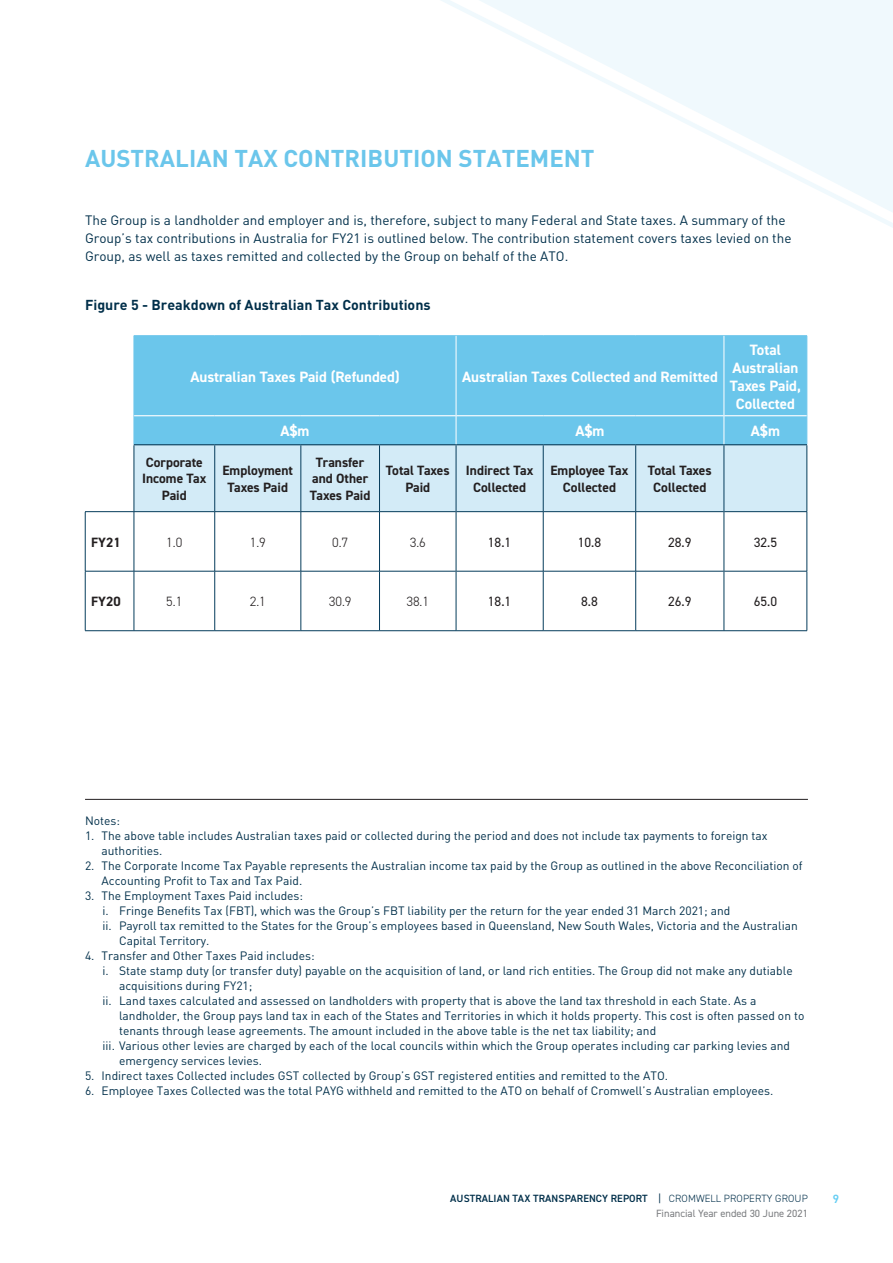
<style>
.page{position:relative;width:893px;height:1263px;background:#fff}
.page>*{position:absolute;margin:0;border:0;box-sizing:border-box;transform-origin:0 0}
.heading_3{font:700 24px "DIN";color:#6bc6eb}
.t1{font:700 15px/18px "DIN2014";color:#fff;text-align:center}
.paragraph_body{font:700 14.25px "DIN";color:#002f4a}
.paragraph_body-2{font:13.5px/18px "DIN";color:#002f4a}
.t2{font:700 13.5px/16.2px "DIN2014";color:#231f20;text-align:center}
.t3{font:13.5px "DIN2014";color:#231f20}
.t4{font:300 13.5px "DIN2014";color:#231f20}
.Paragraph_Style_1{font:12px/15px "DIN";color:#002f4a}
.paragraph_body-3{font:12px "DIN";color:#002f4a}
.t5{font:600 12px "DIN2014";color:#63cdf3}
.t6{font:600 10.5px/15px "DIN2014";letter-spacing:.01em;color:#002f4a;text-align:right}
.s1{font-weight:400}
.s2{font-weight:300}
.s3{font-weight:400;color:#7a7c7f}
</style>
<div class="page">
<svg style="left:441px;top:0;width:452px;height:336px"></svg>
<div style="left:135px;top:336px;width:672px;height:79px;background:#6bc6eb"></div>
<hr style="left:134px;top:335px;width:81px;height:1px;background:#6ec6eb">
<hr style="left:134px;top:336px;width:1px;height:80px;background:#6ec6eb">
<hr style="left:215px;top:335px;width:86px;height:1px;background:#6ec6eb">
<hr style="left:301px;top:335px;width:78px;height:1px;background:#6ec6eb">
<hr style="left:379px;top:335px;width:77px;height:1px;background:#6ec6eb">
<hr style="left:456px;top:335px;width:87px;height:1px;background:#6ec6eb">
<hr style="left:543px;top:335px;width:93px;height:1px;background:#6ec6eb">
<hr style="left:636px;top:335px;width:88px;height:1px;background:#6ec6eb">
<hr style="left:724px;top:335px;width:83px;height:1px;background:#6ec6eb">
<hr style="left:807px;top:336px;width:1px;height:80px;background:#6ec6eb">
<hr style="left:85px;top:511px;width:49px;height:1px;background:#053c5b">
<hr style="left:85px;top:512px;width:1px;height:59px;background:#053c5b">
<hr style="left:134px;top:512px;width:1px;height:59px;background:#053c5b">
<hr style="left:214px;top:512px;width:1px;height:59px;background:#053c5b">
<hr style="left:301px;top:512px;width:1px;height:59px;background:#053c5b">
<hr style="left:379px;top:512px;width:1px;height:59px;background:#053c5b">
<hr style="left:543px;top:512px;width:1px;height:59px;background:#053c5b">
<hr style="left:635px;top:512px;width:1px;height:59px;background:#053c5b">
<hr style="left:807px;top:512px;width:1px;height:59px;background:#053c5b">
<hr style="left:85px;top:571px;width:49px;height:1px;background:#053c5b">
<hr style="left:85px;top:571px;width:1px;height:59px;background:#053c5b">
<hr style="left:134px;top:571px;width:81px;height:1px;background:#053c5b">
<hr style="left:134px;top:571px;width:1px;height:59px;background:#053c5b">
<hr style="left:215px;top:571px;width:86px;height:1px;background:#053c5b">
<hr style="left:214px;top:571px;width:1px;height:59px;background:#053c5b">
<hr style="left:301px;top:571px;width:78px;height:1px;background:#053c5b">
<hr style="left:301px;top:571px;width:1px;height:59px;background:#053c5b">
<hr style="left:379px;top:571px;width:77px;height:1px;background:#053c5b">
<hr style="left:379px;top:571px;width:1px;height:59px;background:#053c5b">
<hr style="left:456px;top:571px;width:87px;height:1px;background:#053c5b">
<hr style="left:543px;top:571px;width:93px;height:1px;background:#053c5b">
<hr style="left:543px;top:571px;width:1px;height:59px;background:#053c5b">
<hr style="left:636px;top:571px;width:88px;height:1px;background:#053c5b">
<hr style="left:635px;top:571px;width:1px;height:59px;background:#053c5b">
<hr style="left:724px;top:571px;width:83px;height:1px;background:#053c5b">
<hr style="left:807px;top:571px;width:1px;height:59px;background:#053c5b">
<hr style="left:85px;top:630px;width:49px;height:1px;background:#053c5b">
<hr style="left:134px;top:630px;width:81px;height:1px;background:#053c5b">
<hr style="left:215px;top:630px;width:86px;height:1px;background:#053c5b">
<hr style="left:301px;top:630px;width:78px;height:1px;background:#053c5b">
<hr style="left:379px;top:630px;width:77px;height:1px;background:#053c5b">
<hr style="left:456px;top:630px;width:87px;height:1px;background:#053c5b">
<hr style="left:543px;top:630px;width:93px;height:1px;background:#053c5b">
<hr style="left:636px;top:630px;width:88px;height:1px;background:#053c5b">
<hr style="left:724px;top:630px;width:83px;height:1px;background:#053c5b">
<hr style="left:134px;top:415px;width:81px;height:1px;background:#fff">
<hr style="left:456px;top:336px;width:1px;height:80px;background:#fff">
<hr style="left:724px;top:336px;width:1px;height:80px;background:#fff">
<svg style="left:134px;top:416px;width:674px;height:96px;background:#aedaee"></svg>
<hr style="left:456px;top:445px;width:1px;height:67px;background:#053c5b">
<hr style="left:724px;top:445px;width:1px;height:67px;background:#053c5b">
<hr style="left:456px;top:512px;width:1px;height:59px;background:#053c5b">
<hr style="left:724px;top:512px;width:1px;height:59px;background:#053c5b">
<hr style="left:456px;top:571px;width:1px;height:59px;background:#053c5b">
<hr style="left:724px;top:571px;width:1px;height:59px;background:#053c5b">
<hr style="left:85px;top:799px;width:723px;height:1px;background:#231f20">
<p class="heading_3" style="left:85px;top:142px;width:511px">AUSTRALIAN TAX CONTRIBUTION STATEMENT</p>
<p class="paragraph_body-2" style="left:85px;top:211px;width:708px">The Group is a landholder and employer and is, therefore, subject to many Federal and State taxes. A summary of the<br>Group’s tax contributions in Australia for FY21 is outlined below. The contribution statement covers taxes levied on the<br>Group, as well as taxes remitted and collected by the Group on behalf of the ATO.</p>
<p class="paragraph_body" style="left:85px;top:296px;width:347px">Figure 5 - Breakdown of Australian Tax Contributions</p>
<p class="t1" style="left:190px;top:367px;width:211px">Australian Taxes Paid (Refunded)</p>
<p class="t1" style="left:462px;top:367px;width:257px">Australian Taxes Collected and Remitted</p>
<p class="t1" style="left:730px;top:340px;width:72px">Total<br>Australian<br>Taxes Paid,<br>Collected</p>
<p class="t1" style="left:280px;top:422px;width:31px">A$m</p>
<p class="t1" style="left:575px;top:422px;width:31px">A$m</p>
<p class="t1" style="left:751px;top:422px;width:31px">A$m</p>
<p class="t2" style="left:142px;top:454px;width:66px">Corporate<br>Income Tax<br>Paid</p>
<p class="t2" style="left:222px;top:462px;width:72px">Employment<br>Taxes Paid</p>
<p class="t2" style="left:310px;top:454px;width:62px">Transfer and Other<br>Taxes Paid</p>
<p class="t2" style="left:386px;top:462px;width:65px">Total Taxes<br>Paid</p>
<p class="t2" style="left:466px;top:462px;width:69px">Indirect Tax<br>Collected</p>
<p class="t2" style="left:550px;top:462px;width:79px">Employee Tax<br>Collected</p>
<p class="t2" style="left:648px;top:462px;width:65px">Total Taxes<br>Collected</p>
<p class="t2" style="left:91px;top:534px;width:31px">FY21</p>
<p class="t4" style="left:166px;top:534px;width:18px">1.0</p>
<p class="t4" style="left:250px;top:534px;width:18px">1.9</p>
<p class="t4" style="left:332px;top:534px;width:18px">0.7</p>
<p class="t4" style="left:410px;top:534px;width:18px">3.6</p>
<p class="t3" style="left:488px;top:534px;width:25px">18.1</p>
<p class="t3" style="left:578px;top:534px;width:25px">10.8</p>
<p class="t3" style="left:668px;top:534px;width:25px">28.9</p>
<p class="t3" style="left:754px;top:534px;width:25px">32.5</p>
<p class="t2" style="left:91px;top:593px;width:31px">FY20</p>
<p class="t4" style="left:166px;top:593px;width:18px">5.1</p>
<p class="t4" style="left:250px;top:593px;width:18px">2.1</p>
<p class="t4" style="left:329px;top:593px;width:24px">30.9</p>
<p class="t4" style="left:406px;top:593px;width:24px">38.1</p>
<p class="t3" style="left:488px;top:593px;width:25px">18.1</p>
<p class="t3" style="left:581px;top:593px;width:18px">8.8</p>
<p class="t3" style="left:668px;top:593px;width:25px">26.9</p>
<p class="t3" style="left:754px;top:593px;width:25px">65.0</p>
<p class="paragraph_body-3" style="left:85px;top:813px;width:37px">Notes:</p>
<p class="Paragraph_Style_1" style="left:102px;top:828px;width:668px;text-indent:-16px">1. The above table includes Australian taxes paid or collected during the period and does not include tax payments to foreign tax authorities.</p>
<p class="Paragraph_Style_1" style="left:102px;top:858px;width:703px;text-indent:-16px">2. The Corporate Income Tax Payable represents the Australian income tax paid by the Group as outlined in the above Reconciliation of<br>Accounting Profit to Tax and Tax Paid.</p>
<p class="Paragraph_Style_1" style="left:85px;top:888px;width:220px">3. The Employment Taxes Paid includes:</p>
<p class="Paragraph_Style_1" style="left:103px;top:903px;width:629px">i. Fringe Benefits Tax (FBT), which was the Group’s FBT liability per the return for the year ended 31 March 2021; and</p>
<p class="Paragraph_Style_1" style="left:119px;top:918px;width:680px;text-indent:-16px">ii. Payroll tax remitted to the States for the Group’s employees based in Queensland, New South Wales, Victoria and the Australian<br>Capital Territory.</p>
<p class="Paragraph_Style_1" style="left:85px;top:948px;width:231px">4. Transfer and Other Taxes Paid includes:</p>
<p class="Paragraph_Style_1" style="left:119px;top:963px;width:675px;text-indent:-16px">i. State stamp duty (or transfer duty) payable on the acquisition of land, or land rich entities. The Group did not make any dutiable acquisitions during FY21;</p>
<p class="Paragraph_Style_1" style="left:119px;top:993px;width:687px;text-indent:-16px">ii. Land taxes calculated and assessed on landholders with property that is above the land tax threshold in each State. As a landholder, the Group pays land tax in each of the States and Territories in which it holds property. This cost is often passed on to tenants through lease agreements. The amount included in the above table is the net tax liability; and</p>
<p class="Paragraph_Style_1" style="left:119px;top:1038px;width:673px;text-indent:-16px">iii. Various other levies are charged by each of the local councils within which the Group operates including car parking levies and emergency services levies.</p>
<p class="Paragraph_Style_1" style="left:85px;top:1068px;width:585px">5. Indirect taxes Collected includes GST collected by Group’s GST registered entities and remitted to the ATO.</p>
<p class="Paragraph_Style_1" style="left:85px;top:1083px;width:690px">6. Employee Taxes Collected was the total PAYG withheld and remitted to the ATO on behalf of Cromwell’s Australian employees.</p>
<p class="t6" style="left:450px;top:1191px;width:359px">AUSTRALIAN TAX TRANSPARENCY REPORT <span class="s1">|</span> <span class="s2">CROMWELL PROPERTY GROUP<br></span><span class="s3">Financial Year ended 30 June 2021</span></p>
<p class="t5" style="left:833px;top:1191px;width:8px">9</p>
</div>
